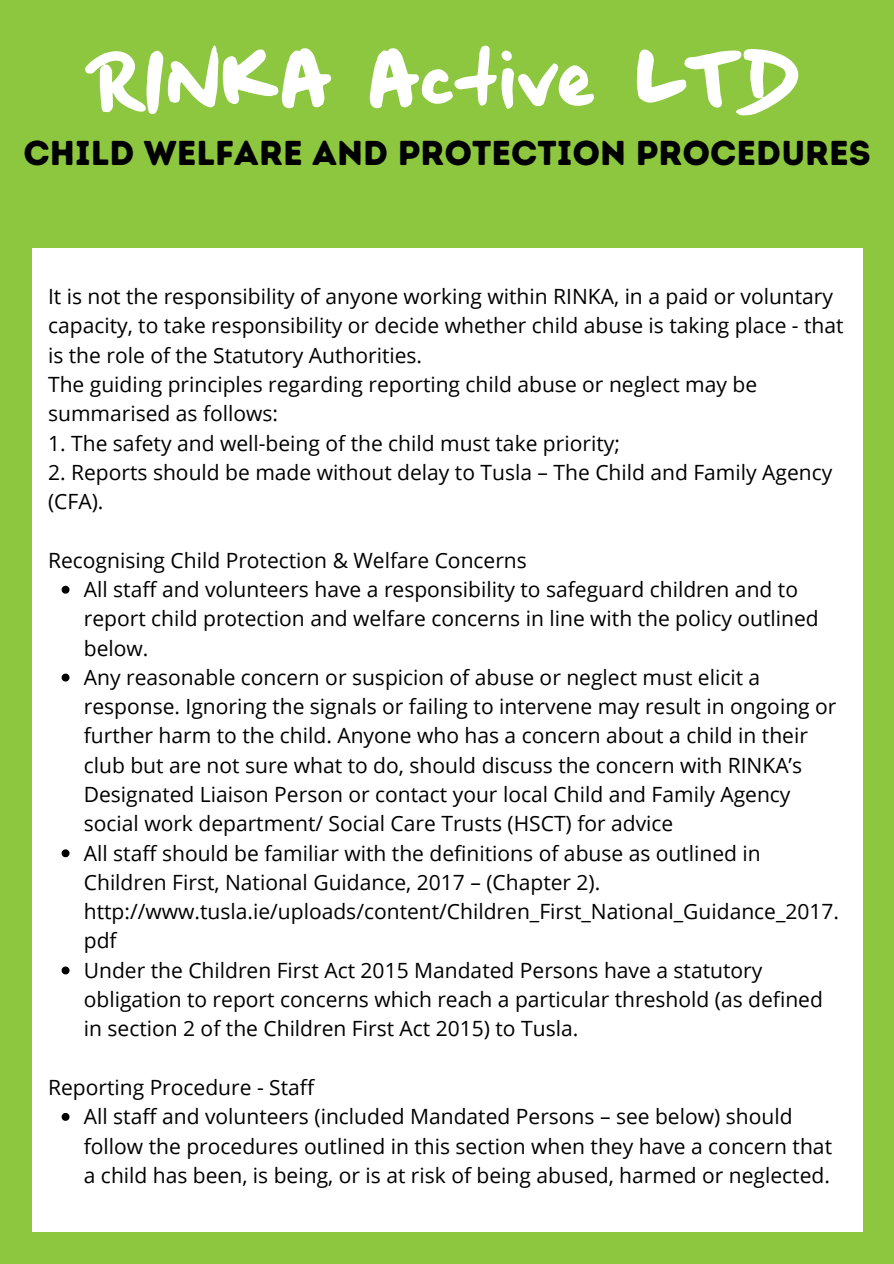
<style>
.page{position:relative;width:894px;height:1264px;background:#fff}
.page>*{position:absolute;margin:0;border:0;box-sizing:border-box;transform-origin:0 0}
.t1{font:90.6px "Boxing Wizards";color:#fff}
.t2{font:34.5px "Intro Rust Base";color:#000}
.t3{font:21px/29.2px "Open Sans";color:#000}
</style>
<div class="page">
<div style="left:0;top:0;width:893px;height:1263px;background:#8dc63f"></div>
<div style="left:32px;top:248px;width:830px;height:983px;background:#fff"></div>
<svg style="left:62px;top:585px;width:7px;height:8px"></svg>
<svg style="left:62px;top:673px;width:7px;height:8px"></svg>
<svg style="left:62px;top:849px;width:7px;height:8px"></svg>
<svg style="left:62px;top:966px;width:7px;height:8px"></svg>
<svg style="left:62px;top:1113px;width:7px;height:7px"></svg>
<p class="t1" style="left:91px;top:20px;width:709px">RINKA Active LTD</p>
<p class="t2" style="left:23px;top:132px;width:848px">CHILD WELFARE AND PROTECTION PROCEDURES</p>
<p class="t3" style="left:48px;top:281px;width:796px">It is not the responsibility of anyone working within RINKA, in a paid or voluntary capacity, to take responsibility or decide whether child abuse is taking place - that is the role of the Statutory Authorities.</p>
<p class="t3" style="left:48px;top:369px;width:710px">The guiding principles regarding reporting child abuse or neglect may be summarised as follows:</p>
<p class="t3" style="left:48px;top:428px;width:573px">1. The safety and well-being of the child must take priority;</p>
<p class="t3" style="left:48px;top:457px;width:785px">2. Reports should be made without delay to Tusla – The Child and Family Agency (CFA).</p>
<p class="t3" style="left:48px;top:545px;width:480px">Recognising Child Protection &amp; Welfare Concerns</p>
<p class="t3" style="left:84px;top:574px;width:736px">All staff and volunteers have a responsibility to safeguard children and to report child protection and welfare concerns in line with the policy outlined below.</p>
<p class="t3" style="left:84px;top:662px;width:754px">Any reasonable concern or suspicion of abuse or neglect must elicit a response. Ignoring the signals or failing to intervene may result in ongoing or further harm to the child. Anyone who has a concern about a child in their club but are not sure what to do, should discuss the concern with RINKA’s Designated Liaison Person or contact your local Child and Family Agency social work department/ Social Care Trusts (HSCT) for advice</p>
<p class="t3" style="left:84px;top:837px;width:756px">All staff should be familiar with the definitions of abuse as outlined in Children First, National Guidance, 2017 – (Chapter 2). http://www.tusla.ie/uploads/content/Children_First_National_Guidance_2017. pdf</p>
<p class="t3" style="left:84px;top:955px;width:740px">Under the Children First Act 2015 Mandated Persons have a statutory obligation to report concerns which reach a particular threshold (as defined in section 2 of the Children First Act 2015) to Tusla.</p>
<p class="t3" style="left:48px;top:1072px;width:267px">Reporting Procedure - Staff</p>
<p class="t3" style="left:84px;top:1101px;width:749px">All staff and volunteers (included Mandated Persons – see below) should follow the procedures outlined in this section when they have a concern that a child has been, is being, or is at risk of being abused, harmed or neglected.</p>
</div>
